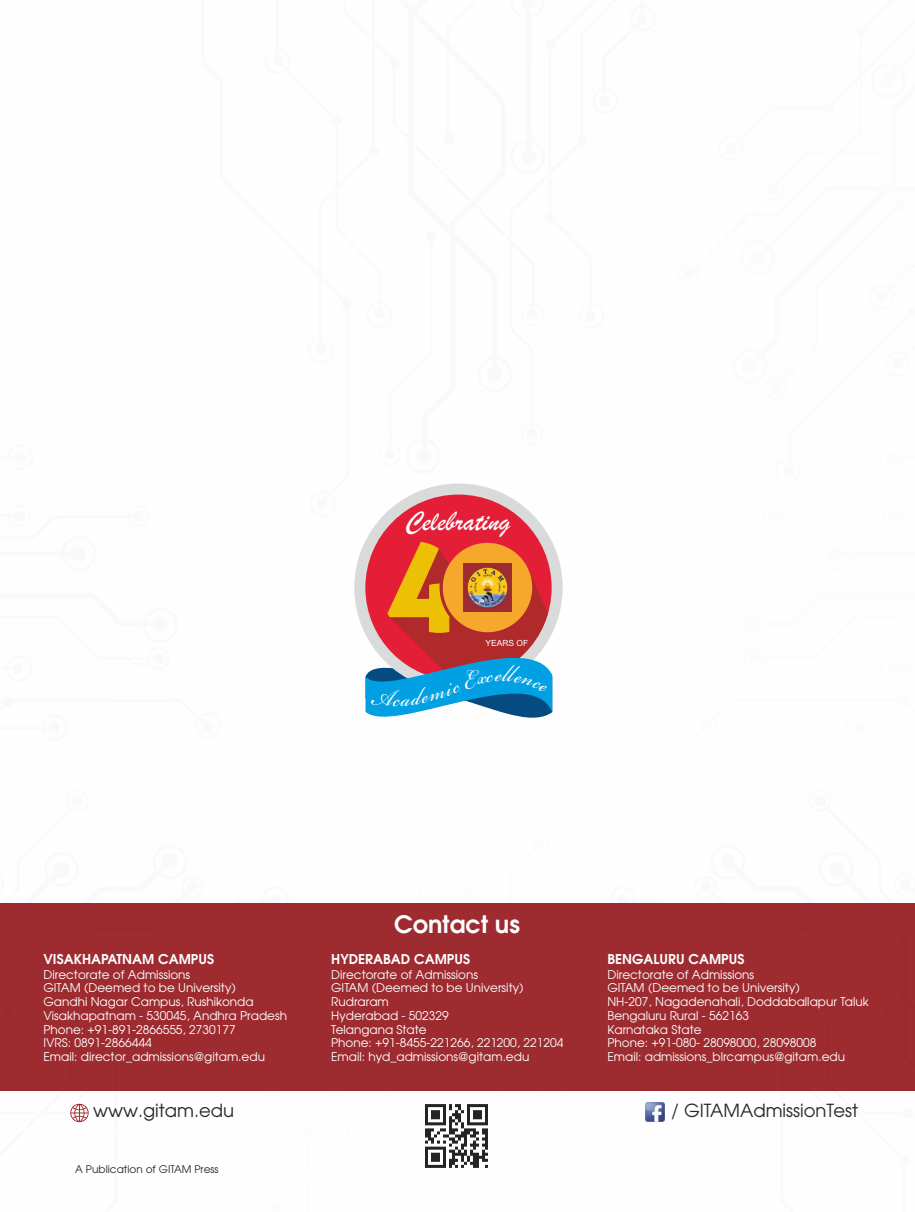
<style>
.page{position:relative;width:915px;height:1212px;background:#fff}
.page>*{position:absolute;margin:0;border:0;box-sizing:border-box;transform-origin:0 0}
.t1{font:36.9px "Bickham Script Pro";color:#fefefe;scale:.85 1}
.t2{font:28.65px "Brush Script";color:#fefefe}
.t3{font:700 24px "Avalanche";color:#fefefe}
.t4{font:18px "Avalanche";color:#2b2a29}
.t5{font:700 13.5px "Avalanche";color:#fefefe}
.t6{font:12px/13.8px "Avalanche";color:#fefefe}
.t7{font:10.5px "Avalanche";color:#2b2a29}
.t8{font:8.4px "Arial";color:#fefefe}
</style>
<div class="page">
<img style="left:0;top:493px;width:914px;height:630px">
<div style="left:354px;top:483px;width:208px;height:209px;background:#d9dada;border-radius:50%"></div>
<div style="left:365px;top:494px;width:186px;height:187px;background:#e41e37;border-radius:50%"></div>
<img style="left:645px;top:1102px;width:19px;height:19px">
<svg style="left:70px;top:1104px;width:19px;height:18px"></svg>
<img style="left:419px;top:1099px;width:74px;height:69px">
<svg style="left:365px;top:542px;width:187px;height:196px"></svg>
<h2 class="t2" style="left:405px;top:513px;width:107px">Celebrating</h2>
<h1 class="t1" style="left:393px;top:681px;width:9px">c</h1>
<p class="t8" style="left:485px;top:639px;width:44px">YEARS OF</p>
<p class="t5" style="left:43px;top:954px;width:172px">VISAKHAPATNAM CAMPUS</p>
<p class="t6" style="left:43px;top:968px;width:245px">Directorate of Admissions<br>GITAM (Deemed to be University)<br>Gandhi Nagar Campus, Rushikonda<br>Visakhapatnam - 530045, Andhra Pradesh<br>Phone: +91-891-2866555, 2730177<br>IVRS: 0891-2866444<br>Email: director_admissions@gitam.edu</p>
<h3 class="t3" style="left:394px;top:914px;width:127px">Contact us</h3>
<p class="t5" style="left:331px;top:954px;width:140px">HYDERABAD CAMPUS</p>
<p class="t6" style="left:331px;top:968px;width:234px">Directorate of Admissions<br>GITAM (Deemed to be University)<br>Rudraram<br>Hyderabad - 502329<br>Telangana State<br>Phone: +91-8455-221266, 221200, 221204<br>Email: hyd_admissions@gitam.edu</p>
<p class="t5" style="left:607px;top:954px;width:138px">BENGALURU CAMPUS</p>
<p class="t6" style="left:607px;top:968px;width:263px">Directorate of Admissions<br>GITAM (Deemed to be University)<br>NH-207, Nagadenahali, Doddaballapur Taluk<br>Bengaluru Rural - 562163<br>Karnataka State<br>Phone: +91-080- 28098000, 28098008<br>Email: admissions_blrcampus@gitam.edu</p>
<h3 class="t4" style="left:93px;top:1103px;width:142px">www.gitam.edu</h3>
<h3 class="t4" style="left:671px;top:1103px;width:188px">/ GITAMAdmissionTest</h3>
<p class="t7" style="left:75px;top:1165px;width:145px">A Publication of GITAM Press</p>
</div>
